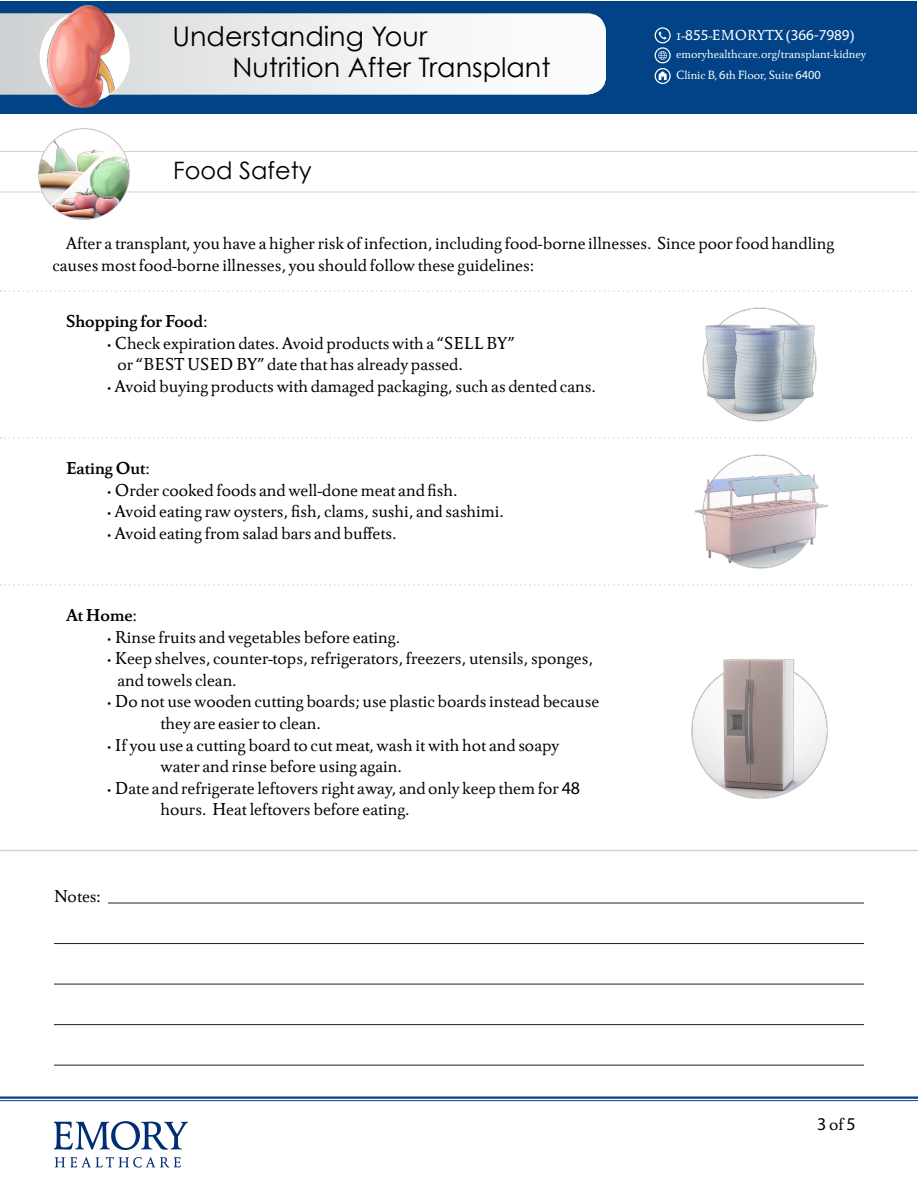
<style>
.page{position:relative;width:918px;height:1188px;background:#fff}
.page>*{position:absolute;margin:0;border:0;box-sizing:border-box;transform-origin:0 0}
.t1{font:27px/30.9px "Century Gothic";color:#000}
.t2{font:24px "Century Gothic";color:#000}
.t3{font:18px/21.6px "Tibere OT";color:#000}
.t4{font:700 18px "Tibere OT";color:#000}
.t5{font:18px "Myriad Pro";color:#000}
.t6{font:15.15px "Tibere OT";color:#fff}
.t7{font:12.45px/21px "Tibere OT";color:#fff}
.s1{font-family:"Myriad Pro"}
.s2{font-weight:400}
.s3{font-weight:700}
.s4{font-family:"Minion Pro"}
.s5{font-family:"Tibere OT"}
</style>
<div class="page">
<hr style="left:0;top:1096px;width:918px;height:3px;background:#014386">
<hr style="left:0;top:1100px;width:918px;height:1px;background:#014386">
<div style="left:1px;top:1px;width:916px;height:112px;background:#014386"></div>
<svg style="left:0;top:13px;width:606px;height:82px;background:#eaedee"></svg>
<img style="left:33px;top:5px;width:102px;height:103px">
<svg style="left:55px;top:1121px;width:133px;height:29px"></svg>
<svg style="left:55px;top:1157px;width:126px;height:11px"></svg>
<svg style="left:655px;top:27px;width:16px;height:57px"></svg>
<hr style="left:0;top:850px;width:918px;height:1px;background:#d1d3d3">
<svg style="left:0;top:290px;width:918px;height:2px"></svg>
<svg style="left:0;top:437px;width:918px;height:2px"></svg>
<svg style="left:0;top:584px;width:918px;height:2px"></svg>
<img style="left:670px;top:641px;width:179px;height:179px;border-radius:89px">
<img style="left:685px;top:437px;width:149px;height:149px;border-radius:75px">
<img style="left:685px;top:290px;width:149px;height:149px;border-radius:75px">
<svg style="left:0;top:151px;width:918px;height:41px"></svg>
<img style="left:24px;top:114px;width:120px;height:120px;border-radius:60px">
<hr style="left:108px;top:903px;width:756px;height:1px;background:#231f20">
<hr style="left:54px;top:943px;width:810px;height:1px;background:#231f20">
<hr style="left:54px;top:984px;width:810px;height:1px;background:#231f20">
<hr style="left:54px;top:1024px;width:810px;height:1px;background:#231f20">
<hr style="left:54px;top:1065px;width:810px;height:1px;background:#231f20">
<hr style="left:54px;top:1105px;width:810px;height:1px;background:#231f20">
<hr style="left:54px;top:1147px;width:810px;height:1px;background:#231f20">
<hr style="left:54px;top:1187px;width:810px;height:1px;background:#231f20">
<h1 class="t1" style="left:232px;top:20px;width:320px;text-indent:-60px">Understanding Your<br>Nutrition After Transplant</h1>
<h2 class="t2" style="left:173px;top:156px;width:140px">Food Safety</h2>
<p class="t6" style="left:676px;top:26px;width:180px">1-<span class="s1">855</span>-EMORYTX (<span class="s1">366-7989</span>)</p>
<p class="t7" style="left:676px;top:44px;width:192px">emoryhealthcare.org/transplant-kidney<br>Clinic B, <span class="s1">6</span>th Floor, Suite <span class="s1">6400</span></p>
<p class="t3" style="left:52px;top:232px;width:783px;text-indent:14px">After a transplant, you have a higher risk of infection, including food-borne illnesses. Since poor food handling causes most food-borne illnesses, you should follow these guidelines:</p>
<p class="t4" style="left:66px;top:311px;width:143px">Shopping for Food<span class="s2">:</span></p>
<p class="t3" style="left:106px;top:332px;width:410px">· Check expiration dates. Avoid products with a “SELL BY”</p>
<p class="t3" style="left:118px;top:354px;width:347px">or “BEST USED BY” date that has already passed.</p>
<p class="t3" style="left:106px;top:375px;width:491px">· Avoid buying products with damaged packaging, such as dented cans.</p>
<p class="t3" style="left:106px;top:457px;width:399px;text-indent:-40px"><span class="s3">Eating Out</span>:<br>· Order cooked foods and well-done meat and fish.<br>· Avoid eating raw oysters, fish, clams, sushi, and sashimi. · Avoid eating from salad bars and buffets.</p>
<p class="t4" style="left:66px;top:605px;width:72px">At Home<span class="s2">:</span></p>
<p class="t3" style="left:106px;top:626px;width:295px">· Rinse fruits and vegetables before eating.</p>
<p class="t3" style="left:106px;top:648px;width:488px">· Keep shelves, counter-tops, refrigerators, freezers, utensils, sponges,</p>
<p class="t3" style="left:118px;top:669px;width:121px">and towels clean.</p>
<p class="t3" style="left:106px;top:691px;width:494px">· Do not use wooden cutting boards; use plastic boards instead because</p>
<p class="t3" style="left:160px;top:712px;width:162px">they are easier to clean.</p>
<p class="t3" style="left:106px;top:734px;width:454px">· If you use a cutting board to cut meat, wash it with hot and soapy</p>
<p class="t3" style="left:160px;top:756px;width:243px">water and rinse before using again.</p>
<p class="t3" style="left:106px;top:777px;width:475px">· Date and refrigerate leftovers right away, and only keep them for <span class="s1">48</span></p>
<p class="t3" style="left:160px;top:799px;width:251px">hours. Heat leftovers before eating.</p>
<p class="t3" style="left:54px;top:885px;width:48px">Notes<span class="s4">:</span></p>
<p class="t5" style="left:817px;top:1112px;width:40px">3 <span class="s5">of</span> 5</p>
</div>
